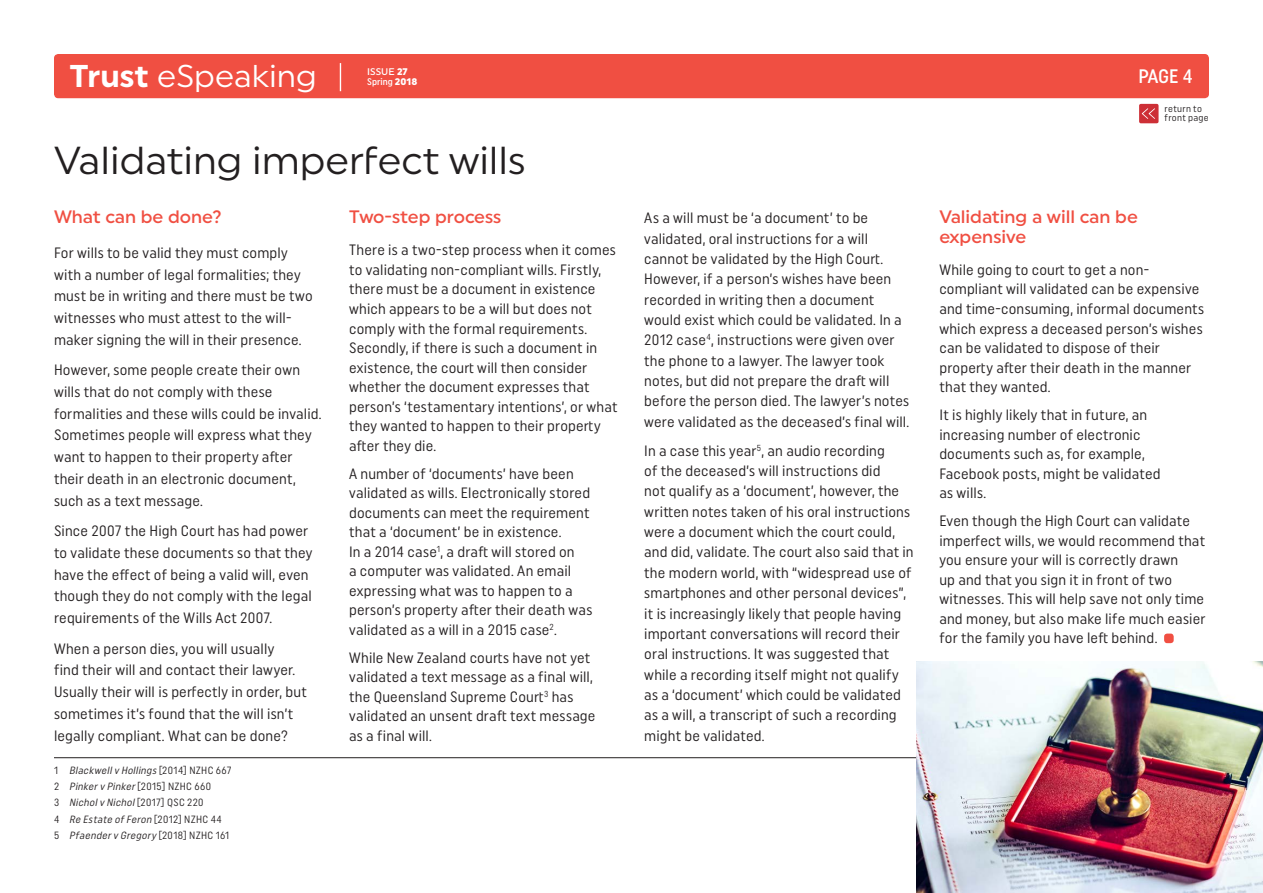
<style>
.page{position:relative;width:1263px;height:893px;background:#fff}
.page>*{position:absolute;margin:0;border:0;box-sizing:border-box;transform-origin:0 0}
.t1{font:39px "Uniform";color:#231f20}
.t2{font:31.5px "Uniform";color:#fff}
.t3{font:500 19.5px "Uniform Condensed";color:#fff}
.t4{font:500 18px/19.5px "Uniform";color:#f04f42}
.t5{font:15px/19.5px "Uniform Condensed";letter-spacing:.01em;color:#231f20}
.t6{font:italic 10.5px/16.2px "Uniform Condensed";color:#231f20}
.t7{font:9.6px/9px "Uniform Condensed";letter-spacing:.03em;color:#231f20}
.t8{font:500 9.6px "Uniform Condensed";color:#fff}
.t9{font:500 9.6px "Uniform";color:#fff}
.s1{font-weight:700}
.s2{font-weight:900}
.s3{font-family:"Uniform";font-weight:900}
.s4{font-style:normal}
</style>
<div class="page">
<div style="left:54px;top:54px;width:1155px;height:44px;background:#f04f42;border-radius:4px"></div>
<svg style="left:340px;top:63px;width:1px;height:28px"></svg>
<div style="left:1139px;top:104px;width:19px;height:19px;background:#cd2f36;border-radius:2px"></div>
<svg style="left:1142px;top:108px;width:13px;height:11px"></svg>
<hr style="left:54px;top:757px;width:863px;height:1px;background:#231f20">
<div style="left:1164px;top:634px;width:10px;height:9px;background:#f04f42;border-radius:3px"></div>
<img style="left:917px;top:662px;width:346px;height:231px">
<h2 class="t2" style="left:70px;top:57px;width:249px"><span class="s1">Trust</span> eSpeaking</h2>
<h3 class="t3" style="left:1138px;top:64px;width:56px">PAGE 4</h3>
<p class="t7" style="left:1164px;top:104px;width:46px">return to front page</p>
<p class="t9" style="left:367px;top:65px;width:42px">ISSUE <span class="s2">27</span></p>
<p class="t8" style="left:367px;top:76px;width:52px">Spring <span class="s3">2018</span></p>
<h1 class="t1" style="left:54px;top:137px;width:473px">Validating imperfect wills</h1>
<p class="t4" style="left:54px;top:207px;width:169px">What can be done?</p>
<p class="t5" style="left:54px;top:241px;width:260px;line-height:21.8px">For wills to be valid they must comply with a number of legal formalities; they must be in writing and there must be two witnesses who must attest to the will&shy;maker signing the will in their presence.</p>
<p class="t5" style="left:54px;top:359px;width:269px;line-height:21.8px">However, some people create their own wills that do not comply with these formalities and these wills could be invalid.<br>Sometimes people will express what they want to happen to their property after their death in an electronic document, such as a text message.</p>
<p class="t5" style="left:54px;top:520px;width:260px;line-height:21.8px">Since 2007 the High Court has had power to validate these documents so that they have the effect of being a valid will, even though they do not comply with the legal requirements of the Wills Act 2007.</p>
<p class="t5" style="left:54px;top:637px;width:254px;line-height:21.8px">When a person dies, you will usually<br>find their will and contact their lawyer.<br>Usually their will is perfectly in order, but sometimes it’s found that the will isn’t legally compliant. What can be done?</p>
<p class="t6" style="left:54px;top:762px;width:179px"><span class="s4">1</span> Blackwellv Hollings<span class="s4">[2 0 1 4] N Z H C 6 6 7<br>2</span> Pinkerv Pinker<span class="s4">[2015] NZHC 660<br>3</span> Nicholv Nichol<span class="s4">[2 0 17] Q SC 2 2 0<br>4</span> Re Estate ofFeron <span class="s4">[2 0 1 2] N Z H C 4 4<br>5</span> Pfaenderv Gregory <span class="s4">[2 0 1 8 ] N Z H C 1 61</span></p>
<p class="t4" style="left:349px;top:207px;width:154px">Two-step process</p>
<p class="t5" style="left:349px;top:240px;width:270px">There is a two-step process when it comes to validating non-compliant wills. Firstly, there must be a document in existence which appears to be a will but does not comply with the formal requirements.<br>Secondly, if there is such a document in existence, the court will then consider whether the document expresses that person’s ‘testamentary intentions’, or what they wanted to happen to their property after they die.</p>
<p class="t5" style="left:349px;top:463px;width:245px">A number of ‘documents’ have been validated as wills. Electronically stored documents can meet the requirement that a ‘document’ be in existence.<br>In a 2014 case<sup>1</sup>, a draft will stored on<br>a computer was validated. An email expressing what was to happen to a person’s property after their death was validated as a will in a 2015 case<sup>2</sup>.</p>
<p class="t5" style="left:349px;top:647px;width:248px">While New Zealand courts have not yet validated a text message as a final will, the Queensland Supreme Court<sup>3</sup> has validated an unsent draft text message as a final will.</p>
<p class="t5" style="left:644px;top:207px;width:267px;line-height:20.4px">As a will must be ‘a document’ to be validated, oral instructions for a will cannot be validated by the High Court.<br>However, if a person’s wishes have been recorded in writing then a document would exist which could be validated. In a 2012 case<sup>4</sup>, instructions were given over the phone to a lawyer. The lawyer took notes, but did not prepare the draft will before the person died. The lawyer’s notes were validated as the deceased’s final will.</p>
<p class="t5" style="left:644px;top:440px;width:271px;line-height:20.4px">In a case this year<sup>5</sup>, an audio recording<br>of the deceased’s will instructions did<br>not qualify as a ‘document’, however, the written notes taken of his oral instructions were a document which the court could, and did, validate. The court also said that in the modern world, with “widespread use of smartphones and other personal devices”, it is increasingly likely that people having important conversations will record their oral instructions. It was suggested that while a recording itself might not qualify as a ‘document’ which could be validated as a will, a transcript of such a recording might be validated.</p>
<p class="t4" style="left:939px;top:207px;width:200px">Validating a will can be expensive</p>
<p class="t5" style="left:939px;top:260px;width:266px">While going to court to get a non&shy;compliant will validated can be expensive and time-consuming, informal documents which express a deceased person’s wishes can be validated to dispose of their property after their death in the manner that they wanted.</p>
<p class="t5" style="left:939px;top:405px;width:223px">It is highly likely that in future, an increasing number of electronic documents such as, for example,<br>Facebook posts, might be validated as wills.</p>
<p class="t5" style="left:939px;top:511px;width:268px">Even though the High Court can validate imperfect wills, we would recommend that you ensure your will is correctly drawn<br>up and that you sign it in front of two witnesses. This will help save not only time and money, but also make life much easier for the family you have left behind.</p>
</div>
